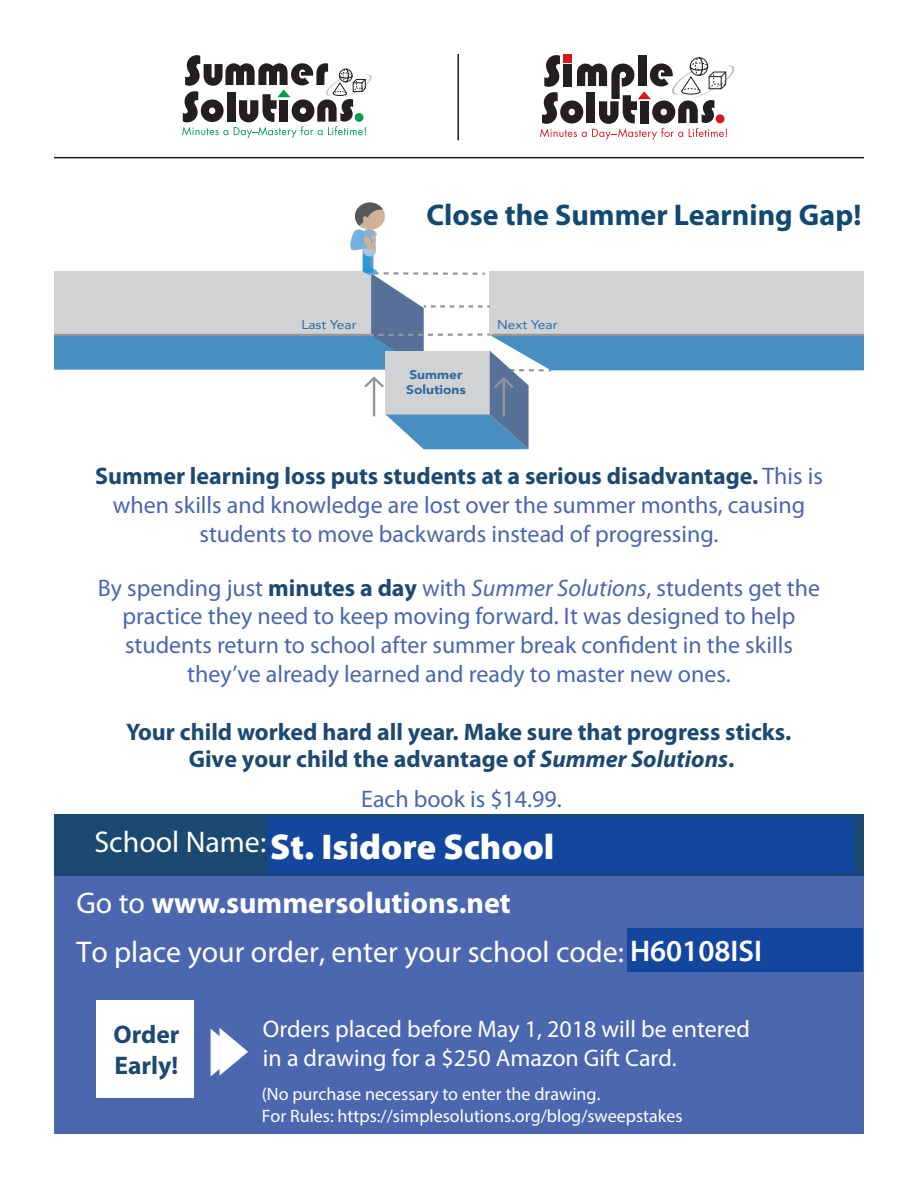
<style>
.page{position:relative;width:918px;height:1188px;background:#fff}
.page>*{position:absolute;margin:0;border:0;box-sizing:border-box;transform-origin:0 0}
.t1{font:900 36px "Myriad Pro";color:#fff}
.t2{font:30px/49.5px "Myriad Pro";color:#fff}
.t3{font:700 30px "Myriad Pro";color:#114972}
.t4{font:700 25.5px "Myriad Pro";color:#1c4972}
.t5{font:24px/28.8px "Myriad Pro";color:#4967b0;text-align:center}
.t6{font:24px/28.8px "Myriad Pro";color:#4b66b0;text-align:center}
.t7{font:700 24px/27.8px "Myriad Pro";color:#1c4972;text-align:center}
.t8{font:24px/28.8px "Myriad Pro";color:#fff}
.t9{font:18px/21.6px "Myriad Pro";color:#fff}
.t10{font:12.6px "Avenir";color:#316ca0;scale:1.1 1}
.t11{font:900 12.6px/15.1px "Avenir";color:#316ca0;scale:1.1 1}
.s1{font-weight:700;color:#1c4972}
.s2{font-style:italic}
.s3{font-weight:700}
.s4{font-weight:600}
</style>
<div class="page">
<div style="left:54px;top:814px;width:810px;height:63px;background:#1c4972"></div>
<div style="left:54px;top:876px;width:810px;height:258px;background:#4b67b0"></div>
<svg style="left:54px;top:272px;width:810px;height:177px"></svg>
<div style="left:366px;top:251px;width:7px;height:24px;background:#699abd;border-radius:3px"></div>
<div style="left:366px;top:269px;width:11px;height:6px;background:#61a9db;border-radius:3px"></div>
<div style="left:363px;top:249px;width:7px;height:24px;background:#2b9ad6;border-radius:3px"></div>
<div style="left:363px;top:267px;width:11px;height:6px;background:#1f98d5;border-radius:3px"></div>
<svg style="left:355px;top:202px;width:30px;height:28px"></svg>
<svg style="left:350px;top:202px;width:33px;height:54px"></svg>
<hr style="left:54px;top:334px;width:317px;height:2px;background:#939598">
<hr style="left:492px;top:334px;width:372px;height:2px;background:#939598">
<hr style="left:54px;top:157px;width:810px;height:1px;background:#231f20">
<hr style="left:458px;top:54px;width:1px;height:86px;background:#231f20">
<svg style="left:182px;top:55px;width:190px;height:83px"></svg>
<svg style="left:540px;top:54px;width:194px;height:86px"></svg>
<div style="left:97px;top:1000px;width:97px;height:97px;background:#fff"></div>
<svg style="left:210px;top:1028px;width:38px;height:49px"></svg>
<div style="left:267px;top:817px;width:588px;height:57px;background:#13479d"></div>
<div style="left:627px;top:928px;width:235px;height:44px;background:#13479d"></div>
<p class="t3" style="left:426px;top:195px;width:436px">Close the Summer Learning Gap!</p>
<p class="t10" style="left:302px;top:314px;width:52px">Last Year</p>
<p class="t10" style="left:497px;top:314px;width:56px">Next Year</p>
<p class="t11" style="left:406px;top:367px;width:56px">Summer<br>Solutions</p>
<p class="t6" style="left:95px;top:462px;width:729px"><span class="s1">Summer learning loss puts students at a serious disadvantage.</span> This is when skills and knowledge are lost over the summer months, causing students to move backwards instead of progressing.</p>
<p class="t5" style="left:98px;top:573px;width:724px">By spending just <span class="s1">minutes a day</span> with <span class="s2">Summer Solutions</span>, students get the practice they need to keep moving forward. It was designed to help students return to school after summer break confident in the skills they’ve already learned and ready to master new ones.</p>
<p class="t7" style="left:126px;top:717px;width:667px">Your child worked hard all year. Make sure that progress sticks.<br>Give your child the advantage of <span class="s2">Summer Solutions</span>.</p>
<p class="t5" style="left:361px;top:784px;width:202px">Each book is $14.99.</p>
<p class="t2" style="left:94px;top:816px;width:173px">School Name:</p>
<h1 class="t1" style="left:270px;top:823px;width:286px">St. Isidore School</h1>
<p class="t2" style="left:76px;top:877px;width:687px">Go to <span class="s3">www.summersolutions.net<br></span>To place your order, enter your school code: <span class="s4">H60108ISI</span></p>
<p class="t4" style="left:113px;top:1018px;width:68px">Order</p>
<p class="t4" style="left:115px;top:1048px;width:65px">Early!</p>
<p class="t8" style="left:263px;top:1014px;width:489px">Orders placed before May 1, 2018 will be entered in a drawing for a $250 Amazon Gift Card.</p>
<p class="t9" style="left:262px;top:1083px;width:422px">(No purchase necessary to enter the drawing.<br>For Rules: https://simplesolutions.org/blog/sweepstakes</p>
</div>
